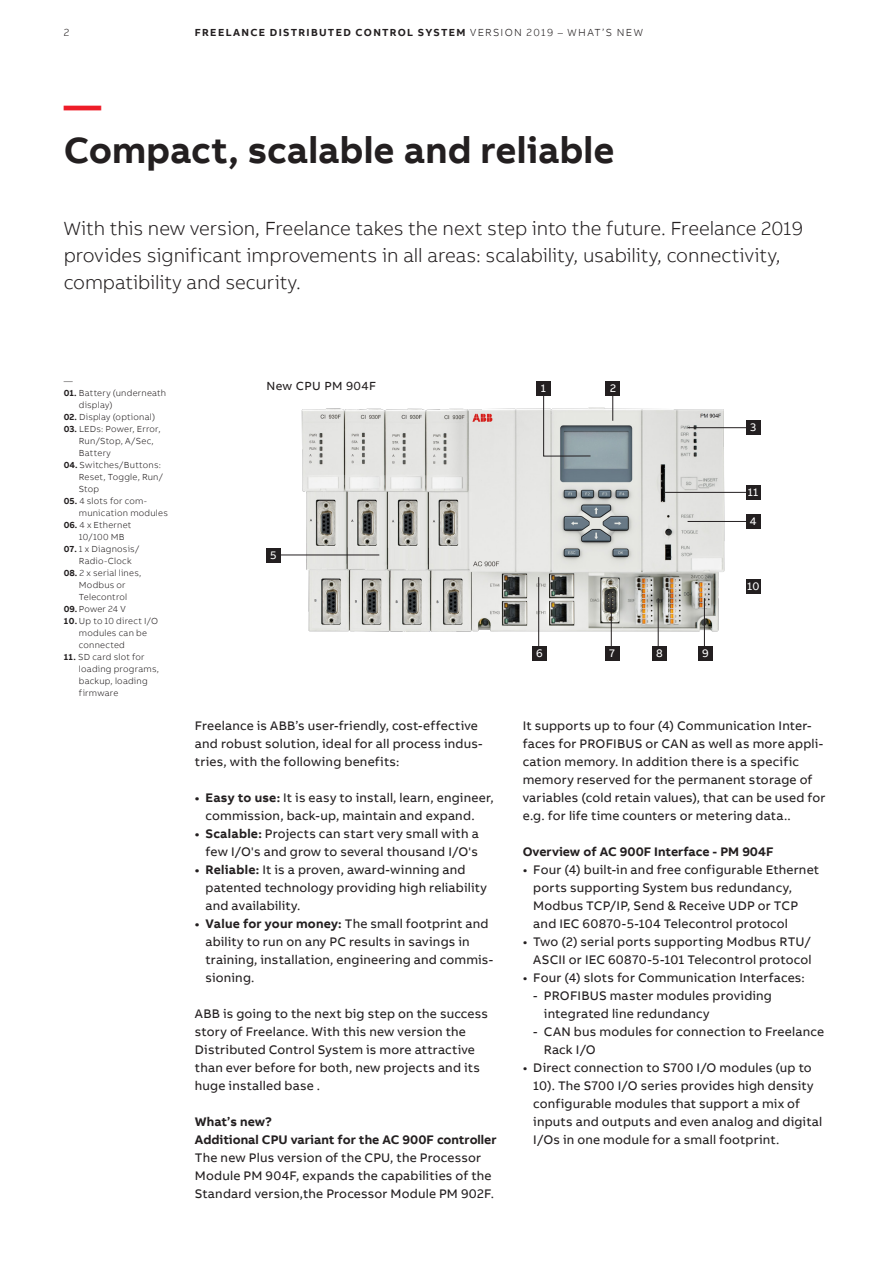
<style>
.page{position:relative;width:893px;height:1263px;background:#fff}
.page>*{position:absolute;margin:0;border:0;box-sizing:border-box;transform-origin:0 0}
.Headline_L_25pt_30pt{font:700 37.5px "AB Bvoice";color:#231f20}
.Headline_L_25pt_30pt-2{font:700 37.5px "AB Bvoice";color:#ee1c28}
.Lead_13pt_18pt{font:300 19.5px/27px "AB Bvoice";letter-spacing:-.005em;color:#231f20}
.Listing_01_8_5pt_12p{font:12.75px/18px "AB Bvoice";letter-spacing:.015em;color:#231f20}
.Body_text{font:12.75px/18px "AB Bvoice";letter-spacing:.015em;color:#231f20}
.Title_for_body_text{font:700 12.75px/18px "AB Bvoice";color:#231f20}
.t1{font:12px "AB Bvoice";letter-spacing:.03em;color:#231f20}
.t2{font:11.25px "AB Bvoice";color:#fff}
.t3{font:700 10.5px "AB Bvoice";letter-spacing:.125em;color:#231f20}
.t4{font:300 10.5px "AB Bvoice";color:#231f20}
.Additional_Informati{font:300 9px/12px "AB Bvoice";letter-spacing:.025em;color:#231f20}
.s1{font-weight:300}
.s2{font-weight:700}
</style>
<div class="page">
<img style="left:280px;top:408px;width:452px;height:225px">
<hr style="left:538px;top:577px;width:1px;height:74px;background:#231f20">
<hr style="left:658px;top:598px;width:1px;height:50px;background:#231f20">
<hr style="left:704px;top:598px;width:1px;height:50px;background:#231f20">
<div style="left:532px;top:647px;width:15px;height:14px;background:#231f20"></div>
<div style="left:698px;top:647px;width:15px;height:14px;background:#231f20"></div>
<div style="left:652px;top:647px;width:15px;height:14px;background:#231f20"></div>
<div style="left:266px;top:548px;width:14px;height:15px;background:#231f20"></div>
<svg style="left:543px;top:396px;width:48px;height:60px"></svg>
<hr style="left:612px;top:386px;width:1px;height:35px;background:#231f20">
<div style="left:536px;top:381px;width:15px;height:15px;background:#231f20"></div>
<div style="left:606px;top:381px;width:14px;height:15px;background:#231f20"></div>
<hr style="left:688px;top:427px;width:65px;height:1px;background:#231f20">
<hr style="left:688px;top:521px;width:65px;height:1px;background:#231f20">
<div style="left:746px;top:420px;width:14px;height:15px;background:#231f20"></div>
<div style="left:746px;top:514px;width:14px;height:15px;background:#231f20"></div>
<div style="left:746px;top:579px;width:15px;height:15px;background:#231f20"></div>
<hr style="left:611px;top:598px;width:1px;height:50px;background:#231f20">
<div style="left:605px;top:647px;width:14px;height:14px;background:#231f20"></div>
<hr style="left:665px;top:492px;width:87px;height:1px;background:#231f20">
<div style="left:746px;top:485px;width:14px;height:14px;background:#231f20"></div>
<hr style="left:281px;top:555px;width:98px;height:1px;background:#231f20">
<p class="t4" style="left:64px;top:26px;width:7px">2</p>
<p class="t3" style="left:195px;top:25px;width:449px">FREELANCE DISTRIBUTED CONTROL SYSTEM <span class="s1">VERSION 2019 – WHAT’S NEW</span></p>
<p class="Headline_L_25pt_30pt-2" style="left:64px;top:81px;width:39px">—</p>
<p class="Headline_L_25pt_30pt" style="left:64px;top:126px;width:552px">Compact, scalable and reliable</p>
<p class="Lead_13pt_18pt" style="left:64px;top:215px;width:741px">With this new version, Freelance takes the next step into the future. Freelance 2019 provides significant improvements in all areas: scalability, usability, connectivity, compatibility and security.</p>
<p class="Additional_Informati" style="left:64px;top:375px;width:10px">—</p>
<p class="Additional_Informati" style="left:79px;top:387px;width:89px;text-indent:-15px"><span class="s2">01.</span> Battery (underneath display)</p>
<p class="Additional_Informati" style="left:64px;top:411px;width:93px"><span class="s2">02.</span> Display (optional)</p>
<p class="Additional_Informati" style="left:79px;top:423px;width:83px;text-indent:-15px"><span class="s2">03.</span> LEDs: Power, Error,<br>Run/Stop, A/Sec,<br>Battery</p>
<p class="Additional_Informati" style="left:79px;top:459px;width:86px;text-indent:-15px"><span class="s2">04.</span> Switches/Buttons:<br>Reset, Toggle, Run/<br>Stop</p>
<p class="Additional_Informati" style="left:79px;top:495px;width:91px;text-indent:-15px"><span class="s2">05.</span> 4 slots for com&shy;munication modules</p>
<p class="Additional_Informati" style="left:79px;top:519px;width:54px;text-indent:-15px"><span class="s2">06.</span> 4 x Ethernet<br>10/100 MB</p>
<p class="Additional_Informati" style="left:79px;top:543px;width:62px;text-indent:-15px"><span class="s2">07.</span> 1 x Diagnosis/<br>Radio-Clock</p>
<p class="Additional_Informati" style="left:64px;top:567px;width:79px;text-align:center"><span class="s2">08.</span> 2 x serial lines,<br>Modbus or<br>Telecontrol</p>
<p class="Additional_Informati" style="left:64px;top:603px;width:63px"><span class="s2">09.</span> Power 24 V</p>
<p class="Additional_Informati" style="left:79px;top:615px;width:81px;text-indent:-15px"><span class="s2">10.</span> Up to 10 direct I/O modules can be connected</p>
<p class="Additional_Informati" style="left:79px;top:651px;width:82px;text-indent:-15px"><span class="s2">11.</span> SD card slot for loading programs, backup, loading firmware</p>
<p class="t1" style="left:266px;top:378px;width:111px">New CPU PM 904F</p>
<p class="t2" style="left:270px;top:548px;width:8px">5</p>
<p class="Body_text" style="left:195px;top:717px;width:289px">Freelance is ABB’s user-friendly, cost-effective and robust solution, ideal for all process indus&shy;tries, with the following benefits:</p>
<p class="Listing_01_8_5pt_12p" style="left:206px;top:789px;width:290px;text-indent:-11px"><span class="s2">• Easy to use:</span> It is easy to install, learn, engineer, commission, back-up, maintain and expand.</p>
<p class="Listing_01_8_5pt_12p" style="left:195px;top:825px;width:285px;text-align:right"><span class="s2">• Scalable:</span> Projects can start very small with a few I/O's and grow to several thousand I/O's</p>
<p class="Listing_01_8_5pt_12p" style="left:206px;top:861px;width:283px;text-indent:-11px"><span class="s2">• Reliable:</span> It is a proven, award-winning and patented technology providing high reliability and availability.</p>
<p class="Listing_01_8_5pt_12p" style="left:206px;top:915px;width:289px;text-indent:-11px"><span class="s2">• Value for your money:</span> The small footprint and ability to run on any PC results in savings in training, installation, engineering and commis&shy;sioning.</p>
<p class="Body_text" style="left:195px;top:1005px;width:295px">ABB is going to the next big step on the success story of Freelance. With this new version the Distributed Control System is more attractive than ever before for both, new projects and its huge installed base .</p>
<p class="Title_for_body_text" style="left:195px;top:1112px;width:303px">What’s new?<br>Additional CPU variant for the AC 900F controller</p>
<p class="Listing_01_8_5pt_12p" style="left:195px;top:1149px;width:301px">The new Plus version of the CPU, the Processor<br>Module PM 904F, expands the capabilities of the<br>Standard version,the Processor Module PM 902F.</p>
<p class="t2" style="left:541px;top:381px;width:7px">1</p>
<p class="t2" style="left:610px;top:381px;width:7px">2</p>
<p class="t2" style="left:536px;top:647px;width:8px">6</p>
<p class="t2" style="left:656px;top:647px;width:8px">8</p>
<p class="t2" style="left:702px;top:647px;width:8px">9</p>
<p class="t2" style="left:609px;top:647px;width:7px">7</p>
<p class="t2" style="left:750px;top:420px;width:8px">3</p>
<p class="t2" style="left:748px;top:485px;width:12px">11</p>
<p class="t2" style="left:750px;top:514px;width:8px">4</p>
<p class="t2" style="left:747px;top:579px;width:14px">10</p>
<p class="Listing_01_8_5pt_12p" style="left:523px;top:717px;width:304px">It supports up to four (4) Communication Inter&shy;faces for PROFIBUS or CAN as well as more appli&shy;cation memory. In addition there is a specific memory reserved for the permanent storage of variables (cold retain values), that can be used for e.g. for life time counters or metering data..</p>
<p class="Title_for_body_text" style="left:523px;top:842px;width:252px">Overview of AC 900F Interface - PM 904F</p>
<p class="Listing_01_8_5pt_12p" style="left:533px;top:861px;width:287px;text-indent:-11px">• Four (4) built-in and free configurable Ethernet ports supporting System bus redundancy, Modbus TCP/IP, Send &amp; Receive UDP or TCP and IEC 60870-5-104 Telecontrol protocol</p>
<p class="Listing_01_8_5pt_12p" style="left:523px;top:933px;width:290px;text-align:right">• Two (2) serial ports supporting Modbus RTU/<br>ASCII or IEC 60870-5-101 Telecontrol protocol</p>
<p class="Listing_01_8_5pt_12p" style="left:523px;top:969px;width:284px">• Four (4) slots for Communication Interfaces:</p>
<p class="Listing_01_8_5pt_12p" style="left:544px;top:987px;width:230px;text-indent:-11px">- PROFIBUS master modules providing integrated line redundancy</p>
<p class="Listing_01_8_5pt_12p" style="left:544px;top:1023px;width:282px;text-indent:-11px">- CAN bus modules for connection to Freelance<br>Rack I/O</p>
<p class="Listing_01_8_5pt_12p" style="left:533px;top:1059px;width:290px;text-indent:-11px">• Direct connection to S700 I/O modules (up to 10). The S700 I/O series provides high density configurable modules that support a mix of inputs and outputs and even analog and digital I/Os in one module for a small footprint.</p>
</div>
